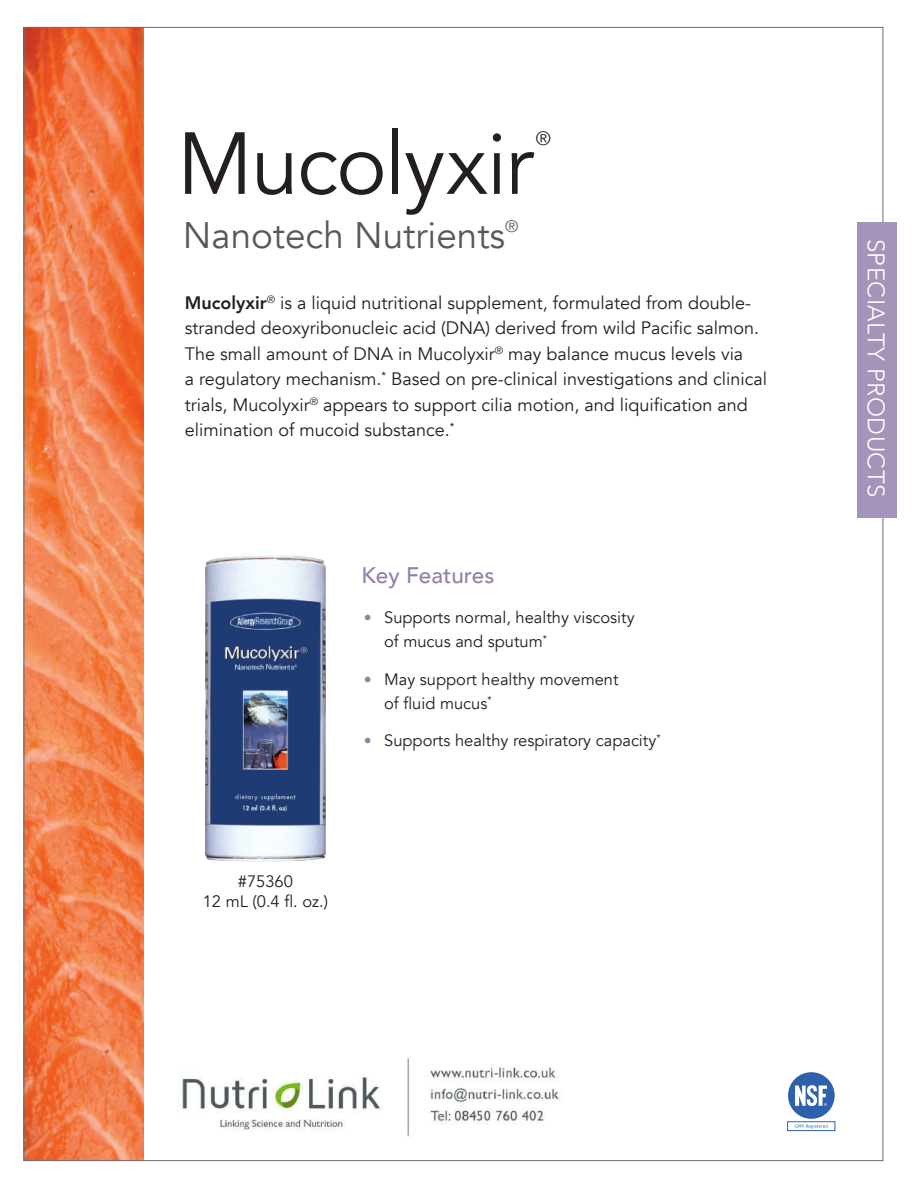
<style>
.page{position:relative;width:918px;height:1188px;background:#fff}
.page>*{position:absolute;margin:0;border:0;box-sizing:border-box;transform-origin:0 0}
.t1{font:87px "Avenir";letter-spacing:-.02em;color:#231f20}
.t2{font:36.75px "Avenir";color:#57585a}
.t3{font:300 24px "Avenir";letter-spacing:.02em;color:#fff}
.t4{font:500 22.5px "Avenir";color:#9580ac}
.t5{font:19.2px "Avenir";color:#231f20}
.t6{font:18px/25.5px "Avenir";color:#231f20}
.t7{font:16.5px/24px "Avenir";color:#231f20}
.s1{font-weight:800}
.s2{font-size:15.75px;color:#9580ac}
</style>
<div class="page">
<div style="left:788px;top:1072px;width:47px;height:47px;background:#2f60ad;border-radius:50%"></div>
<div style="left:787px;top:1121px;width:48px;height:10px;border:1px solid #3061ad"></div>
<svg style="left:795px;top:1085px;width:32px;height:21px"></svg>
<svg style="left:795px;top:1124px;width:33px;height:5px"></svg>
<img style="left:204px;top:555px;width:122px;height:307px">
<img style="left:26px;top:29px;width:118px;height:1130px">
<div style="left:858px;top:223px;width:39px;height:295px;background:#a494b9"></div>
<img style="left:180px;top:1058px;width:380px;height:79px">
<h1 class="t1" style="left:177px;top:112px;width:358px">Mucolyxir</h1>
<p class="t5" style="left:536px;top:127px;width:17px">®</p>
<h2 class="t2" style="left:183px;top:213px;width:337px">Nanotech Nutrients<sup>®</sup></h2>
<p class="t6" style="left:185px;top:290px;width:584px"><span class="s1">Mucolyxir</span><sup>®</sup> is a liquid nutritional supplement, formulated from double&shy;stranded deoxyribonucleic acid (DNA) derived from wild Pacific salmon.<br>The small amount of DNA in Mucolyxir<sup>®</sup> may balance mucus levels via<br>a regulatory mechanism.<sup>*</sup> Based on pre-clinical investigations and clinical trials, Mucolyxir<sup>®</sup> appears to support cilia motion, and liquification and elimination of mucoid substance.<sup>*</sup></p>
<p class="t4" style="left:361px;top:556px;width:134px">Key Features</p>
<p class="t7" style="left:384px;top:606px;width:252px;text-indent:-20px"><span class="s2">•</span> Supports normal, healthy viscosity of mucus and sputum<sup>*</sup></p>
<p class="t7" style="left:384px;top:667px;width:236px;text-indent:-20px"><span class="s2">•</span> May support healthy movement of fluid mucus<sup>*</sup></p>
<p class="t7" style="left:364px;top:729px;width:298px"><span class="s2">•</span> Supports healthy respiratory capacity<sup>*</sup></p>
<p class="t7" style="left:203px;top:872px;width:127px;line-height:19.8px;text-align:center">#75360<br>12 mL (0.4 fl. oz.)</p>
<h3 class="t3" style="left:890px;top:239px;width:260px;rotate:90deg">SPECIALTY PRODUCTS</h3>
</div>
